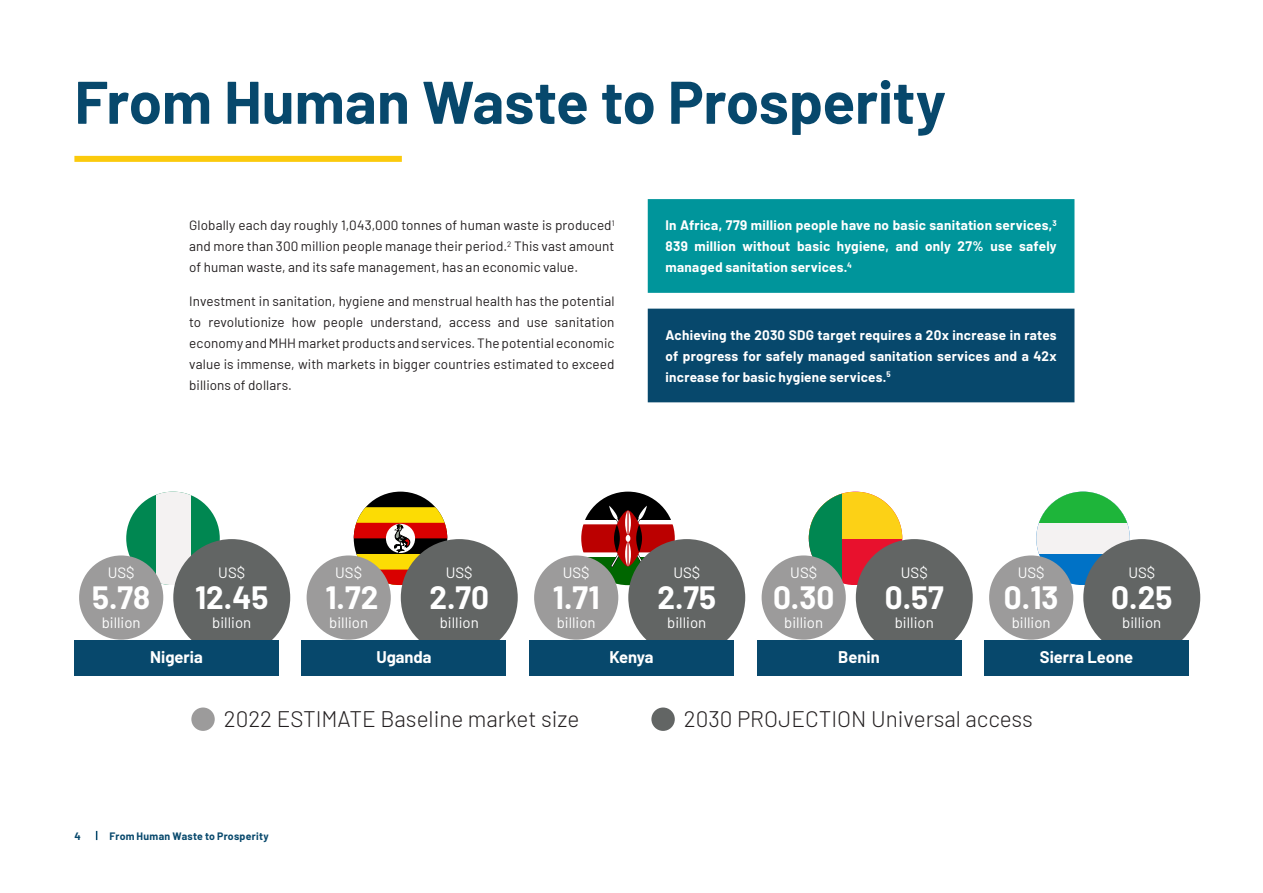
<style>
.page{position:relative;width:1263px;height:893px;background:#fff}
.page>*{position:absolute;margin:0;border:0;box-sizing:border-box;transform-origin:0 0}
.t1{font:700 60px "Barlow";letter-spacing:-.005em;color:#07486c}
.Tab_Num_2{font:700 31.5px "Barlow";color:#fff}
.Tab_Titre_1{font:300 22.5px "Barlow";color:#231f20}
.Tab_Titre_2{font:700 16.5px "Barlow";color:#fff}
.Tab_Num_2-2{font:15px "Barlow";color:#fff}
.Paragraph{font:13.5px/21px "Barlow";letter-spacing:.005em;color:#231f20;text-align:justify}
.Paragraph_Box_2{font:700 13.5px/21px "Barlow";letter-spacing:.015em;color:#fff;text-align:justify}
.Paragraph_Box_1{font:700 13.5px/21px "Barlow";letter-spacing:.015em;color:#fff;text-align:justify}
.t2{font:700 10.5px "Barlow";letter-spacing:.025em;color:#07486c}
</style>
<div class="page">
<div style="left:191px;top:707px;width:24px;height:24px;background:#9c9b9b;border-radius:50%"></div>
<div style="left:651px;top:707px;width:24px;height:24px;background:#626564;border-radius:50%"></div>
<div style="left:74px;top:156px;width:328px;height:6px;background:#fbca0c"></div>
<div style="left:648px;top:199px;width:426px;height:94px;background:#00959b;border:2px solid #00959b"></div>
<div style="left:648px;top:309px;width:426px;height:93px;background:#07486c"></div>
<div style="left:126px;top:492px;width:94px;height:93px;background:#008751;border-radius:47px"></div>
<div style="left:156px;top:492px;width:34px;height:93px;background:#f4f2f2"></div>
<div style="left:79px;top:555px;width:84px;height:85px;background:#9c9b9b;border-radius:50%"></div>
<div style="left:173px;top:539px;width:117px;height:117px;background:#626564;border-radius:50%"></div>
<div style="left:74px;top:640px;width:205px;height:36px;background:#07486c"></div>
<svg style="left:596px;top:492px;width:64px;height:12px"></svg>
<div style="left:581px;top:557px;width:94px;height:28px;background:#060"></div>
<svg style="left:581px;top:504px;width:94px;height:63px"></svg>
<div style="left:534px;top:555px;width:84px;height:85px;background:#9c9b9b;border-radius:50%"></div>
<div style="left:628px;top:539px;width:117px;height:117px;background:#626564;border-radius:50%"></div>
<div style="left:529px;top:640px;width:204px;height:36px;background:#07486c"></div>
<div style="left:1036px;top:492px;width:94px;height:93px;background:#0072c6;border-radius:47px"></div>
<div style="left:1036px;top:523px;width:94px;height:31px;background:#f4f2f2"></div>
<svg style="left:1038px;top:492px;width:90px;height:31px;fill:#1eb53a"></svg>
<div style="left:989px;top:555px;width:84px;height:85px;background:#9c9b9b;border-radius:50%"></div>
<div style="left:1083px;top:539px;width:117px;height:117px;background:#626564;border-radius:50%"></div>
<div style="left:984px;top:640px;width:204px;height:36px;background:#07486c"></div>
<div style="left:354px;top:492px;width:93px;height:93px;background:#000;border-radius:47px"></div>
<svg style="left:354px;top:507px;width:93px;height:78px"></svg>
<div style="left:307px;top:555px;width:84px;height:85px;background:#9c9b9b;border-radius:50%"></div>
<div style="left:401px;top:539px;width:117px;height:117px;background:#626564;border-radius:50%"></div>
<div style="left:302px;top:640px;width:204px;height:36px;background:#07486c"></div>
<div style="left:809px;top:492px;width:93px;height:93px;background:#e8112d;border-radius:47px"></div>
<svg style="left:841px;top:492px;width:61px;height:46px;background:#f8d63b"></svg>
<svg style="left:809px;top:494px;width:32px;height:82px;fill:#008751"></svg>
<div style="left:762px;top:555px;width:84px;height:85px;background:#9c9b9b;border-radius:50%"></div>
<div style="left:856px;top:539px;width:117px;height:117px;background:#626564;border-radius:50%"></div>
<div style="left:757px;top:640px;width:204px;height:36px;background:#07486c"></div>
<h1 class="t1" style="left:74px;top:58px;width:873px">From Human Waste to Prosperity</h1>
<p class="Paragraph" style="left:189px;top:214px;width:427px">Globally each day roughly 1,043,000 tonnes of human waste is produced<sup>1 </sup>and more than 300 million people manage their period.<sup>2</sup> This vast amount of human waste, and its safe management, has an economic value.</p>
<p class="Paragraph" style="left:189px;top:290px;width:427px">Investment in sanitation, hygiene and menstrual health has the potential to revolutionize how people understand, access and use sanitation economy and MHH market products and services. The potential economic value is immense, with markets in bigger countries estimated to exceed billions of dollars.</p>
<p class="Paragraph_Box_1" style="left:665px;top:214px;width:393px">In Africa, 779 million people have no basic sanitation services,<sup>3<br></sup>839 million without basic hygiene, and only 27% use safely managed sanitation services.<sup>4</sup></p>
<p class="Paragraph_Box_2" style="left:665px;top:323px;width:393px">Achieving the 2030 SDG target requires a 20x increase in rates of progress for safely managed sanitation services and a 42x increase for basic hygiene services.<sup>5</sup></p>
<p class="Tab_Num_2-2" style="left:108px;top:562px;width:28px">US$</p>
<p class="Tab_Num_2" style="left:92px;top:574px;width:60px">5.78</p>
<p class="Tab_Num_2-2" style="left:102px;top:612px;width:40px">billion</p>
<p class="Tab_Num_2-2" style="left:218px;top:562px;width:28px">US$</p>
<p class="Tab_Num_2" style="left:195px;top:574px;width:75px">12.45</p>
<p class="Tab_Num_2-2" style="left:212px;top:612px;width:40px">billion</p>
<p class="Tab_Num_2-2" style="left:335px;top:562px;width:28px">US$</p>
<p class="Tab_Num_2" style="left:325px;top:574px;width:54px">1.72</p>
<p class="Tab_Num_2-2" style="left:329px;top:612px;width:40px">billion</p>
<p class="Tab_Num_2-2" style="left:446px;top:562px;width:28px">US$</p>
<p class="Tab_Num_2" style="left:429px;top:574px;width:61px">2.70</p>
<p class="Tab_Num_2-2" style="left:440px;top:612px;width:41px">billion</p>
<p class="Tab_Num_2-2" style="left:563px;top:562px;width:28px">US$</p>
<p class="Tab_Num_2" style="left:553px;top:574px;width:48px">1.71</p>
<p class="Tab_Num_2-2" style="left:557px;top:612px;width:40px">billion</p>
<p class="Tab_Num_2-2" style="left:673px;top:562px;width:28px">US$</p>
<p class="Tab_Num_2" style="left:657px;top:574px;width:60px">2.75</p>
<p class="Tab_Num_2-2" style="left:667px;top:612px;width:40px">billion</p>
<p class="Tab_Num_2-2" style="left:790px;top:562px;width:28px">US$</p>
<p class="Tab_Num_2" style="left:773px;top:574px;width:63px">0.30</p>
<p class="Tab_Num_2-2" style="left:784px;top:612px;width:40px">billion</p>
<p class="Tab_Num_2-2" style="left:901px;top:562px;width:28px">US$</p>
<p class="Tab_Num_2" style="left:885px;top:574px;width:61px">0.57</p>
<p class="Tab_Num_2-2" style="left:895px;top:612px;width:40px">billion</p>
<p class="Tab_Num_2-2" style="left:1018px;top:562px;width:28px">US$</p>
<p class="Tab_Num_2" style="left:1004px;top:574px;width:56px">0.13</p>
<p class="Tab_Num_2-2" style="left:1012px;top:612px;width:40px">billion</p>
<p class="Tab_Num_2-2" style="left:1128px;top:562px;width:28px">US$</p>
<p class="Tab_Num_2" style="left:1111px;top:574px;width:63px">0.25</p>
<p class="Tab_Num_2-2" style="left:1122px;top:612px;width:40px">billion</p>
<p class="Tab_Titre_2" style="left:150px;top:645px;width:54px">Nigeria</p>
<p class="Tab_Titre_2" style="left:376px;top:645px;width:57px">Uganda</p>
<p class="Tab_Titre_2" style="left:609px;top:645px;width:45px">Kenya</p>
<p class="Tab_Titre_2" style="left:838px;top:645px;width:43px">Benin</p>
<p class="Tab_Titre_2" style="left:1040px;top:645px;width:95px">Sierra Leone</p>
<p class="Tab_Titre_1" style="left:224px;top:703px;width:357px">2022 ESTIMATE Baseline market size</p>
<p class="Tab_Titre_1" style="left:684px;top:703px;width:350px">2030 PROJECTION Universal access</p>
<p class="t2" style="left:74px;top:828px;width:8px">4</p>
<p class="t2" style="left:109px;top:828px;width:161px">From Human Waste to Prosperity</p>
</div>
